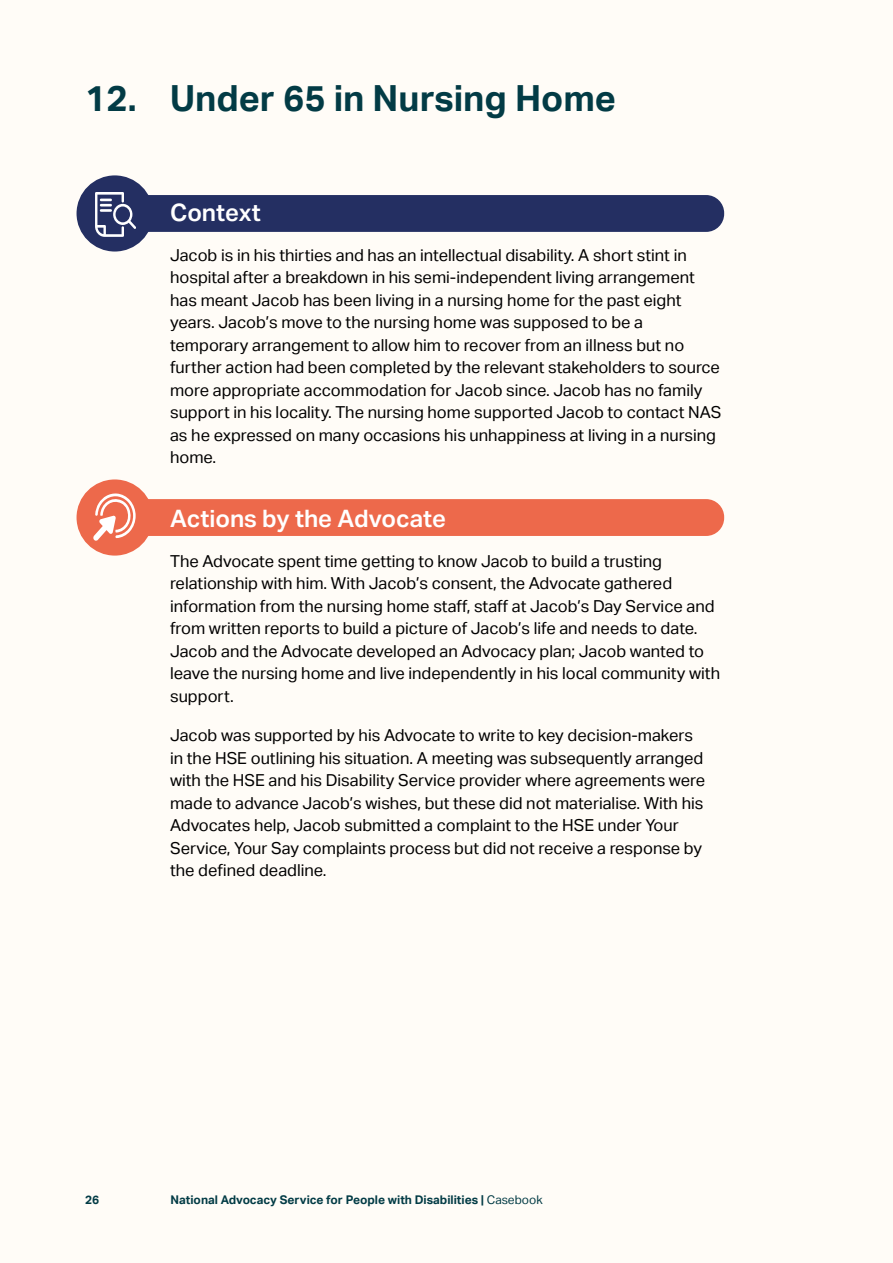
<style>
.page{position:relative;width:893px;height:1263px;background:#fffcf7}
.page>*{position:absolute;margin:0;border:0;box-sizing:border-box;transform-origin:0 0}
.Chapter_Heading{font:700 36px "Aktiv Grotesk";color:#023b45}
.Sub_heading__Heading_3{font:600 24px "Aktiv Grotesk";color:#fff}
.Body_Text{font:16.5px/22.5px "Aktiv Grotesk";color:#000}
.t1{font:700 12px "Aktiv Grotesk";color:#023b45}
.s1{font-weight:400}
</style>
<div class="page">
<div style="left:86px;top:195px;width:638px;height:37px;background:#242f62;border-radius:18px"></div>
<div style="left:77px;top:175px;width:76px;height:77px;background:#242f62;border-radius:50%"></div>
<svg style="left:95px;top:192px;width:41px;height:45px"></svg>
<div style="left:86px;top:499px;width:638px;height:37px;background:#ed694b;border-radius:18px"></div>
<div style="left:77px;top:479px;width:76px;height:77px;background:#ed694b;border-radius:50%"></div>
<svg style="left:93px;top:493px;width:43px;height:48px"></svg>
<h2 class="Chapter_Heading" style="left:85px;top:77px;width:533px">12. Under 65 in Nursing Home</h2>
<h3 class="Sub_heading__Heading_3" style="left:170px;top:199px;width:92px">Context</h3>
<p class="Body_Text" style="left:170px;top:244px;width:553px">Jacob is in his thirties and has an intellectual disability. A short stint in hospital after a breakdown in his semi-independent living arrangement has meant Jacob has been living in a nursing home for the past eight years. Jacob’s move to the nursing home was supposed to be a temporary arrangement to allow him to recover from an illness but no further action had been completed by the relevant stakeholders to source more appropriate accommodation for Jacob since. Jacob has no family support in his locality. The nursing home supported Jacob to contact NAS as he expressed on many occasions his unhappiness at living in a nursing home.</p>
<h3 class="Sub_heading__Heading_3" style="left:170px;top:505px;width:278px">Actions by the Advocate</h3>
<p class="Body_Text" style="left:170px;top:550px;width:551px">The Advocate spent time getting to know Jacob to build a trusting relationship with him. With Jacob’s consent, the Advocate gathered information from the nursing home staff, staff at Jacob’s Day Service and from written reports to build a picture of Jacob’s life and needs to date.<br>Jacob and the Advocate developed an Advocacy plan; Jacob wanted to leave the nursing home and live independently in his local community with support.</p>
<p class="Body_Text" style="left:170px;top:724px;width:537px">Jacob was supported by his Advocate to write to key decision-makers in the HSE outlining his situation. A meeting was subsequently arranged with the HSE and his Disability Service provider where agreements were made to advance Jacob’s wishes, but these did not materialise. With his Advocates help, Jacob submitted a complaint to the HSE under Your Service, Your Say complaints process but did not receive a response by the defined deadline.</p>
<p class="t1" style="left:85px;top:1192px;width:16px">26</p>
<p class="t1" style="left:171px;top:1192px;width:374px">National Advocacy Service for People with Disabilities | <span class="s1">Casebook</span></p>
</div>
